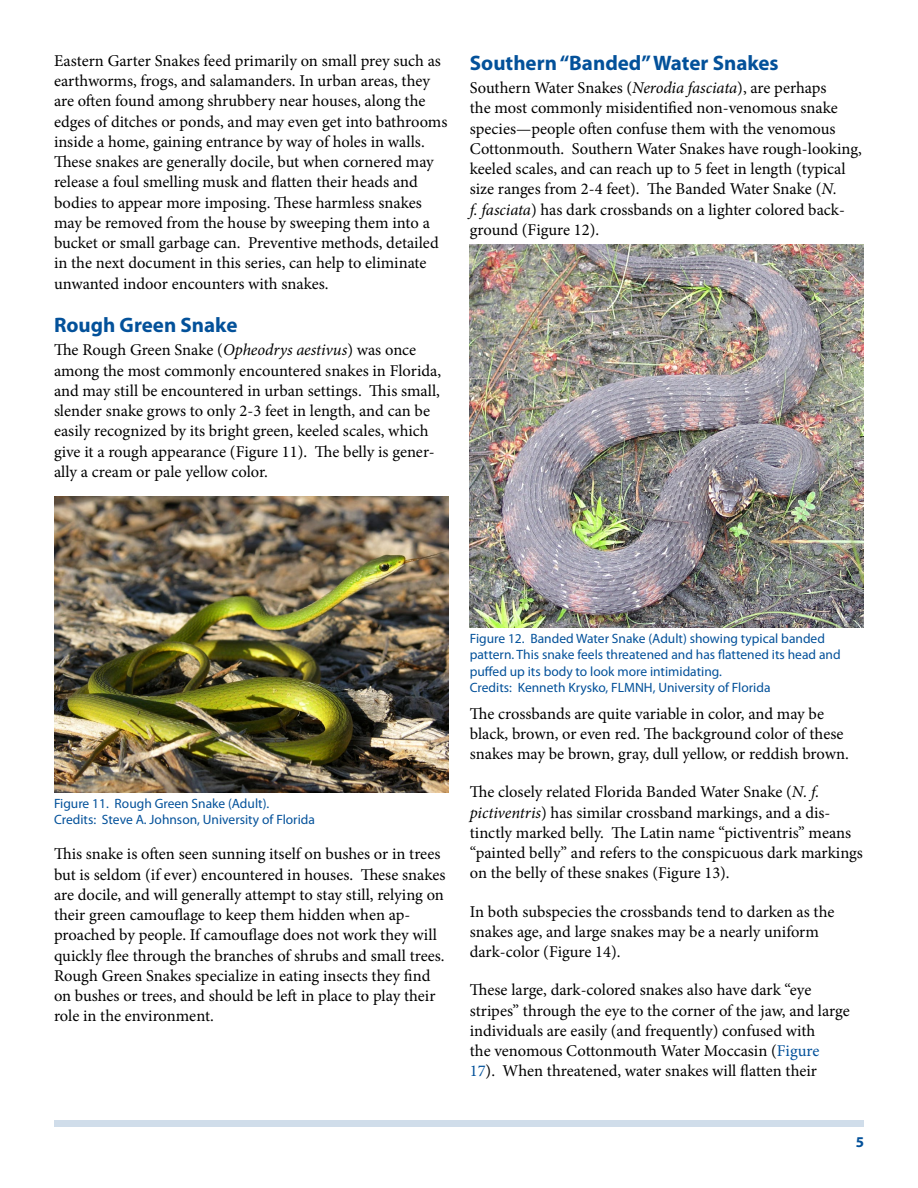
<style>
.page{position:relative;width:918px;height:1188px;background:#fff}
.page>*{position:absolute;margin:0;border:0;box-sizing:border-box;transform-origin:0 0}
.t1{font:700 21px "Myriad Pro";color:#03519a}
.t2{font:16.5px/20.2px "Minion Pro";color:#000}
.t3{font:700 15px "Myriad Pro";color:#03519a}
.t4{font:13.5px/16.5px "Myriad Pro";color:#03519a}
.s1{font-style:italic}
.s2{color:#03519a}
</style>
<div class="page">
<div style="left:54px;top:1120px;width:810px;height:7px;background:#d0ddea"></div>
<img style="left:54px;top:497px;width:394px;height:295px">
<img style="left:470px;top:244px;width:394px;height:383px">
<p class="t2" style="left:54px;top:51px;width:395px">Eastern Garter Snakes feed primarily on small prey such as earthworms, frogs, and salamanders. In urban areas, they are often found among shrubbery near houses, along the edges of ditches or ponds, and may even get into bathrooms inside a home, gaining entrance by way of holes in walls.<br>These snakes are generally docile, but when cornered may release a foul smelling musk and flatten their heads and bodies to appear more imposing. These harmless snakes may be removed from the house by sweeping them into a bucket or small garbage can. Preventive methods, detailed in the next document in this series, can help to eliminate unwanted indoor encounters with snakes.</p>
<p class="t1" style="left:54px;top:311px;width:185px">Rough Green Snake</p>
<p class="t2" style="left:54px;top:340px;width:389px">The Rough Green Snake (<span class="s1">Opheodrys aestivus</span>) was once among the most commonly encountered snakes in Florida, and may still be encountered in urban settings. This small, slender snake grows to only 2-3 feet in length, and can be easily recognized by its bright green, keeled scales, which give it a rough appearance (Figure 11). The belly is gener&shy;ally a cream or pale yellow color.</p>
<p class="t1" style="left:470px;top:49px;width:310px">Southern “Banded” Water Snakes</p>
<p class="t2" style="left:470px;top:78px;width:394px">Southern Water Snakes (<span class="s1">Nerodia fasciata</span>), are perhaps<br>the most commonly misidentified non-venomous snake species—people often confuse them with the venomous Cottonmouth. Southern Water Snakes have rough-looking, keeled scales, and can reach up to 5 feet in length (typical size ranges from 2-4 feet). The Banded Water Snake (<span class="s1">N.<br>f. fasciata</span>) has dark crossbands on a lighter colored back&shy;ground (Figure 12).</p>
<p class="t4" style="left:54px;top:795px;width:263px">Figure 11. Rough Green Snake (Adult).<br>Credits: Steve A. Johnson, University of Florida</p>
<p class="t2" style="left:54px;top:844px;width:393px">This snake is often seen sunning itself on bushes or in trees but is seldom (if ever) encountered in houses. These snakes are docile, and will generally attempt to stay still, relying on their green camouflage to keep them hidden when ap&shy;proached by people. If camouflage does not work they will quickly flee through the branches of shrubs and small trees.<br>Rough Green Snakes specialize in eating insects they find on bushes or trees, and should be left in place to play their role in the environment.</p>
<p class="t4" style="left:470px;top:630px;width:372px">Figure 12. Banded Water Snake (Adult) showing typical banded pattern. This snake feels threatened and has flattened its head and puffed up its body to look more intimidating.<br>Credits: Kenneth Krysko, FLMNH, University of Florida</p>
<p class="t2" style="left:470px;top:703px;width:381px">The crossbands are quite variable in color, and may be black, brown, or even red. The background color of these snakes may be brown, gray, dull yellow, or reddish brown.</p>
<p class="t2" style="left:470px;top:782px;width:395px">The closely related Florida Banded Water Snake (<span class="s1">N. f. pictiventris</span>) has similar crossband markings, and a dis&shy;tinctly marked belly. The Latin name “pictiventris” means “painted belly” and refers to the conspicuous dark markings on the belly of these snakes (Figure 13).</p>
<p class="t2" style="left:470px;top:901px;width:366px">In both subspecies the crossbands tend to darken as the snakes age, and large snakes may be a nearly uniform dark-color (Figure 14).</p>
<p class="t2" style="left:470px;top:980px;width:382px">These large, dark-colored snakes also have dark “eye stripes” through the eye to the corner of the jaw, and large individuals are easily (and frequently) confused with<br>the venomous Cottonmouth Water Moccasin (<span class="s2">Figure<br>17</span>). When threatened, water snakes will flatten their</p>
<p class="t3" style="left:856px;top:1133px;width:10px">5</p>
</div>
